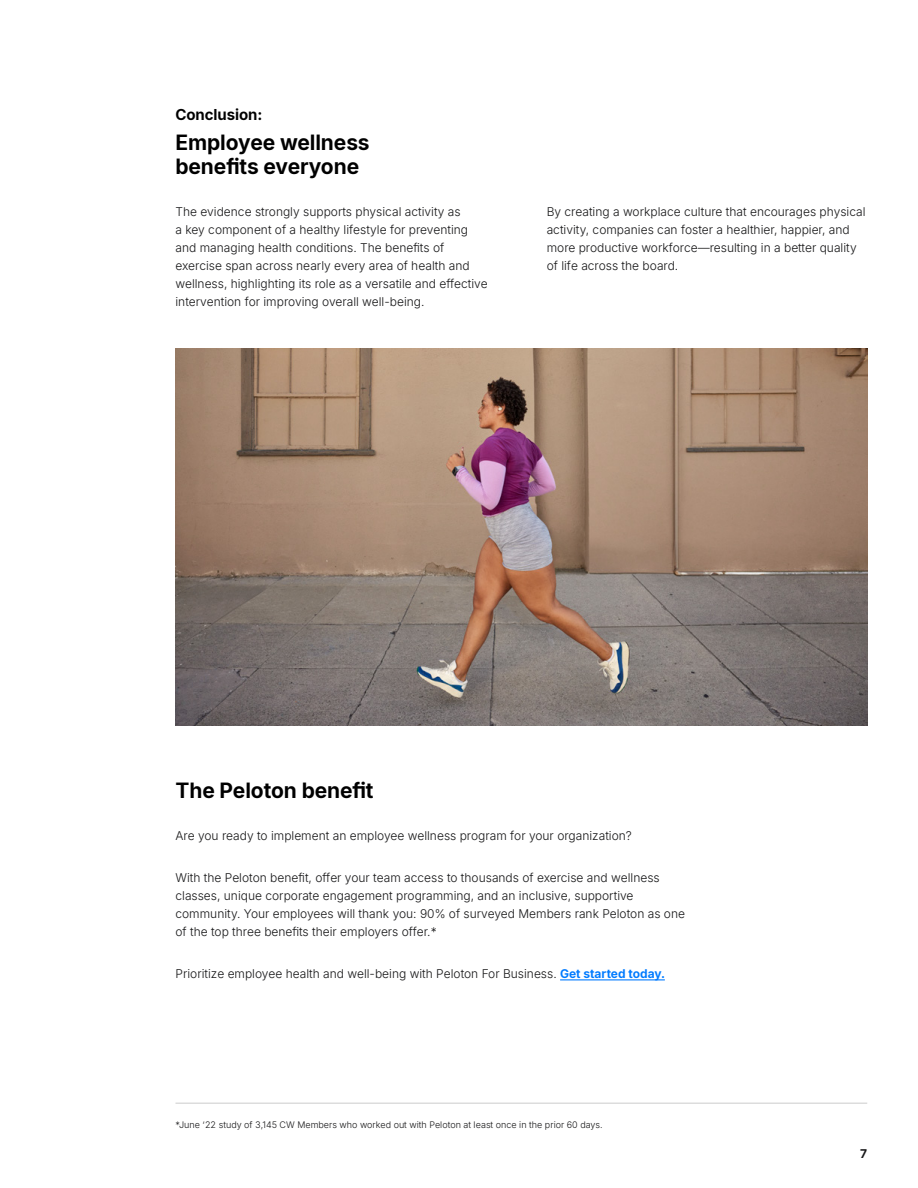
<style>
.page{position:relative;width:918px;height:1188px;background:#fff}
.page>*{position:absolute;margin:0;border:0;box-sizing:border-box;transform-origin:0 0}
.t1{font:700 21px/24px "Inter";letter-spacing:-.005em;color:#000}
.t2{font:700 15px "Inter";letter-spacing:-.005em;color:#000}
.t3{font:300 12px/18px "Inter";color:#171718}
.t4{font:700 12px "Inter";color:#171718}
.t5{font:300 9px "Inter";color:#171718}
.s1{font-weight:700;color:#007bff}
</style>
<div class="page">
<img style="left:176px;top:348px;width:691px;height:378px">
<hr style="left:560px;top:979px;width:105px;height:1px;background:#007bff">
<hr style="left:176px;top:1102px;width:691px;height:2px;background:#dcdcdc">
<p class="t2" style="left:176px;top:103px;width:88px">Conclusion:</p>
<h1 class="t1" style="left:175px;top:130px;width:196px">Employee wellness benefits everyone</h1>
<p class="t3" style="left:176px;top:202px;width:314px">The evidence strongly supports physical activity as<br>a key component of a healthy lifestyle for preventing and managing health conditions. The benefits of exercise span across nearly every area of health and wellness, highlighting its role as a versatile and effective intervention for improving overall well-being.</p>
<p class="t3" style="left:547px;top:202px;width:320px">By creating a workplace culture that encourages physical activity, companies can foster a healthier, happier, and more productive workforce—resulting in a better quality of life across the board.</p>
<h1 class="t1" style="left:176px;top:778px;width:200px">The Peloton benefit</h1>
<p class="t3" style="left:176px;top:826px;width:458px">Are you ready to implement an employee wellness program for your organization?</p>
<p class="t3" style="left:176px;top:868px;width:511px">With the Peloton benefit, offer your team access to thousands of exercise and wellness classes, unique corporate engagement programming, and an inclusive, supportive community. Your employees will thank you: 90% of surveyed Members rank Peloton as one of the top three benefits their employers offer.*</p>
<p class="t3" style="left:176px;top:964px;width:491px">Prioritize employee health and well-being with Peloton For Business. <span class="s1">Get started today.</span></p>
<p class="t5" style="left:176px;top:1118px;width:429px">*June ‘22 study of 3,145 CW Members who worked out with Peloton at least once in the prior 60 days.</p>
<p class="t4" style="left:860px;top:1145px;width:8px">7</p>
</div>
